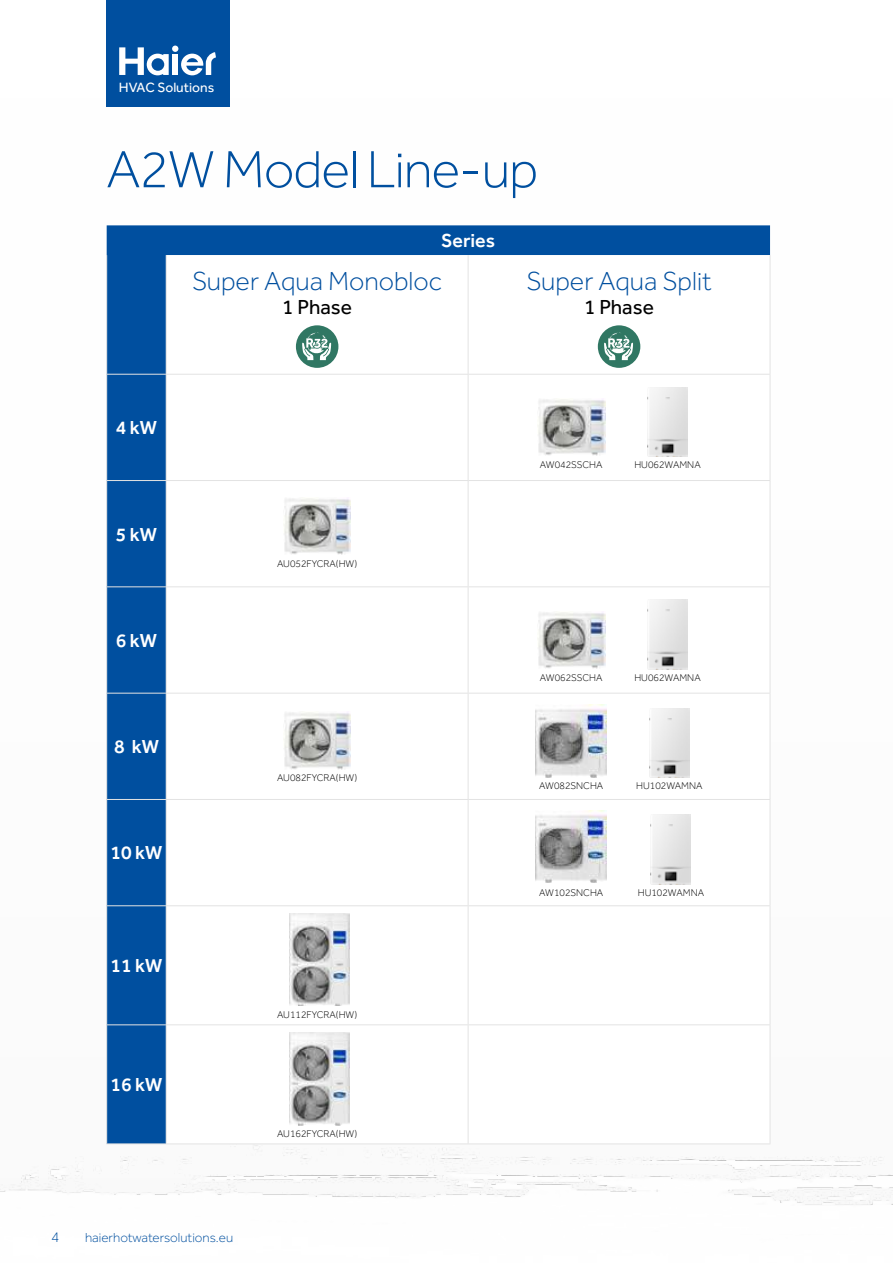
<style>
.page{position:relative;width:893px;height:1263px;background:#fff}
.page>*{position:absolute;margin:0;border:0;box-sizing:border-box;transform-origin:0 0}
.t1{font:300 54px "Effra";letter-spacing:-.02em;color:#004f9f}
.t2{font:300 27px "Effra";color:#004f9f}
.t3{font:21px "Effra";color:#000}
.t4{font:500 19.5px "Effra";color:#fff}
.t5{font:300 15px "Effra";color:#004f9f}
.t6{font:13.95px "Effra";color:#fff}
.t7{font:300 13.5px "Effra";color:#004f9f}
.t8{font:300 10.05px "Effra";color:#000}
</style>
<div class="page">
<img style="left:0;top:1143px;width:893px;height:62px">
<div style="left:107px;top:225px;width:663px;height:918px;background:#004f9f"></div>
<svg style="left:167px;top:255px;width:603px;height:888px"></svg>
<hr style="left:106px;top:255px;width:1px;height:119px;background:#e3e3e3">
<hr style="left:166px;top:255px;width:1px;height:119px;background:#e3e3e3">
<hr style="left:106px;top:374px;width:60px;height:1px;background:#e3e3e3">
<hr style="left:106px;top:375px;width:1px;height:105px;background:#e3e3e3">
<hr style="left:166px;top:375px;width:1px;height:105px;background:#e3e3e3">
<hr style="left:106px;top:480px;width:60px;height:1px;background:#e3e3e3">
<hr style="left:106px;top:481px;width:1px;height:105px;background:#e3e3e3">
<hr style="left:166px;top:481px;width:1px;height:105px;background:#e3e3e3">
<hr style="left:106px;top:587px;width:1px;height:106px;background:#e3e3e3">
<hr style="left:166px;top:587px;width:1px;height:106px;background:#e3e3e3">
<hr style="left:106px;top:693px;width:1px;height:106px;background:#e3e3e3">
<hr style="left:166px;top:693px;width:1px;height:106px;background:#e3e3e3">
<hr style="left:106px;top:800px;width:1px;height:105px;background:#e3e3e3">
<hr style="left:166px;top:800px;width:1px;height:105px;background:#e3e3e3">
<hr style="left:106px;top:906px;width:1px;height:118px;background:#e3e3e3">
<hr style="left:166px;top:906px;width:1px;height:118px;background:#e3e3e3">
<hr style="left:106px;top:1025px;width:1px;height:118px;background:#e3e3e3">
<hr style="left:166px;top:1025px;width:1px;height:118px;background:#e3e3e3">
<hr style="left:468px;top:255px;width:1px;height:119px;background:#e3e3e3">
<hr style="left:770px;top:255px;width:1px;height:119px;background:#e3e3e3">
<hr style="left:166px;top:374px;width:302px;height:1px;background:#e3e3e3">
<hr style="left:468px;top:375px;width:1px;height:105px;background:#e3e3e3">
<hr style="left:770px;top:375px;width:1px;height:105px;background:#e3e3e3">
<hr style="left:468px;top:481px;width:1px;height:105px;background:#e3e3e3">
<hr style="left:770px;top:481px;width:1px;height:105px;background:#e3e3e3">
<hr style="left:106px;top:586px;width:60px;height:1px;background:#e3e3e3">
<hr style="left:468px;top:587px;width:1px;height:106px;background:#e3e3e3">
<hr style="left:770px;top:587px;width:1px;height:106px;background:#e3e3e3">
<hr style="left:106px;top:693px;width:60px;height:1px;background:#e3e3e3">
<hr style="left:468px;top:693px;width:1px;height:106px;background:#e3e3e3">
<hr style="left:770px;top:693px;width:1px;height:106px;background:#e3e3e3">
<hr style="left:106px;top:799px;width:60px;height:1px;background:#e3e3e3">
<hr style="left:468px;top:800px;width:1px;height:105px;background:#e3e3e3">
<hr style="left:770px;top:800px;width:1px;height:105px;background:#e3e3e3">
<hr style="left:106px;top:905px;width:60px;height:1px;background:#e3e3e3">
<hr style="left:468px;top:906px;width:1px;height:118px;background:#e3e3e3">
<hr style="left:770px;top:906px;width:1px;height:118px;background:#e3e3e3">
<hr style="left:106px;top:1024px;width:60px;height:1px;background:#e3e3e3">
<hr style="left:468px;top:1025px;width:1px;height:118px;background:#e3e3e3">
<hr style="left:770px;top:1025px;width:1px;height:118px;background:#e3e3e3">
<hr style="left:106px;top:1143px;width:60px;height:1px;background:#e3e3e3">
<hr style="left:468px;top:374px;width:302px;height:1px;background:#e3e3e3">
<hr style="left:166px;top:480px;width:302px;height:1px;background:#e3e3e3">
<hr style="left:468px;top:480px;width:302px;height:1px;background:#e3e3e3">
<hr style="left:166px;top:586px;width:302px;height:1px;background:#e3e3e3">
<hr style="left:468px;top:586px;width:302px;height:1px;background:#e3e3e3">
<hr style="left:166px;top:693px;width:302px;height:1px;background:#e3e3e3">
<hr style="left:468px;top:693px;width:302px;height:1px;background:#e3e3e3">
<hr style="left:166px;top:799px;width:302px;height:1px;background:#e3e3e3">
<hr style="left:468px;top:799px;width:302px;height:1px;background:#e3e3e3">
<hr style="left:166px;top:905px;width:302px;height:1px;background:#e3e3e3">
<hr style="left:468px;top:905px;width:302px;height:1px;background:#e3e3e3">
<hr style="left:166px;top:1024px;width:302px;height:1px;background:#e3e3e3">
<hr style="left:468px;top:1024px;width:302px;height:1px;background:#e3e3e3">
<hr style="left:166px;top:1143px;width:302px;height:1px;background:#e3e3e3">
<hr style="left:468px;top:1143px;width:302px;height:1px;background:#e3e3e3">
<svg style="left:296px;top:325px;width:42px;height:43px"></svg>
<svg style="left:598px;top:325px;width:42px;height:43px"></svg>
<img style="left:537px;top:399px;width:68px;height:57px">
<img style="left:648px;top:387px;width:39px;height:70px">
<img style="left:283px;top:498px;width:68px;height:57px">
<img style="left:537px;top:611px;width:68px;height:57px">
<img style="left:648px;top:600px;width:39px;height:69px">
<img style="left:283px;top:712px;width:68px;height:57px">
<img style="left:536px;top:704px;width:71px;height:73px">
<img style="left:649px;top:708px;width:40px;height:70px">
<img style="left:536px;top:810px;width:71px;height:73px">
<img style="left:651px;top:815px;width:40px;height:69px">
<img style="left:290px;top:913px;width:60px;height:93px">
<img style="left:290px;top:1032px;width:60px;height:93px">
<div style="left:106px;top:0;width:124px;height:106px;background:#004f9f"></div>
<svg style="left:119px;top:46px;width:97px;height:29px"></svg>
<h3 class="t6" style="left:119px;top:79px;width:97px">HVAC Solutions</h3>
<h1 class="t1" style="left:106px;top:139px;width:433px">A2W Model Line-up</h1>
<h3 class="t4" style="left:441px;top:229px;width:55px">Series</h3>
<h2 class="t2" style="left:192px;top:265px;width:252px">Super Aqua Monobloc</h2>
<h3 class="t3" style="left:282px;top:294px;width:71px">1 Phase</h3>
<h2 class="t2" style="left:526px;top:265px;width:187px">Super Aqua Split</h2>
<h3 class="t3" style="left:584px;top:294px;width:71px">1 Phase</h3>
<h3 class="t4" style="left:116px;top:416px;width:43px">4 kW</h3>
<h3 class="t4" style="left:116px;top:522px;width:43px">5 kW</h3>
<h3 class="t4" style="left:116px;top:629px;width:43px">6 kW</h3>
<h3 class="t4" style="left:114px;top:735px;width:46px">8 kW</h3>
<h3 class="t4" style="left:110px;top:841px;width:53px">10 kW</h3>
<h3 class="t4" style="left:110px;top:954px;width:53px">11 kW</h3>
<h3 class="t4" style="left:110px;top:1073px;width:53px">16 kW</h3>
<h3 class="t5" style="left:51px;top:1229px;width:10px">4</h3>
<h3 class="t7" style="left:85px;top:1230px;width:150px">haierhotwatersolutions.eu</h3>
<p class="t8" style="left:277px;top:558px;width:82px">AU052FYCRA(HW)</p>
<p class="t8" style="left:277px;top:772px;width:82px">AU082FYCRA(HW)</p>
<p class="t8" style="left:277px;top:1009px;width:82px">AU112FYCRA(HW)</p>
<p class="t8" style="left:277px;top:1128px;width:82px">AU162FYCRA(HW)</p>
<p class="t8" style="left:540px;top:459px;width:64px">AW042SSCHA</p>
<p class="t8" style="left:634px;top:459px;width:68px">HU062WAMNA</p>
<p class="t8" style="left:540px;top:671px;width:64px">AW062SSCHA</p>
<p class="t8" style="left:634px;top:671px;width:68px">HU062WAMNA</p>
<p class="t8" style="left:539px;top:780px;width:66px">AW082SNCHA</p>
<p class="t8" style="left:636px;top:780px;width:68px">HU102WAMNA</p>
<p class="t8" style="left:539px;top:887px;width:66px">AW102SNCHA</p>
<p class="t8" style="left:638px;top:887px;width:68px">HU102WAMNA</p>
</div>
